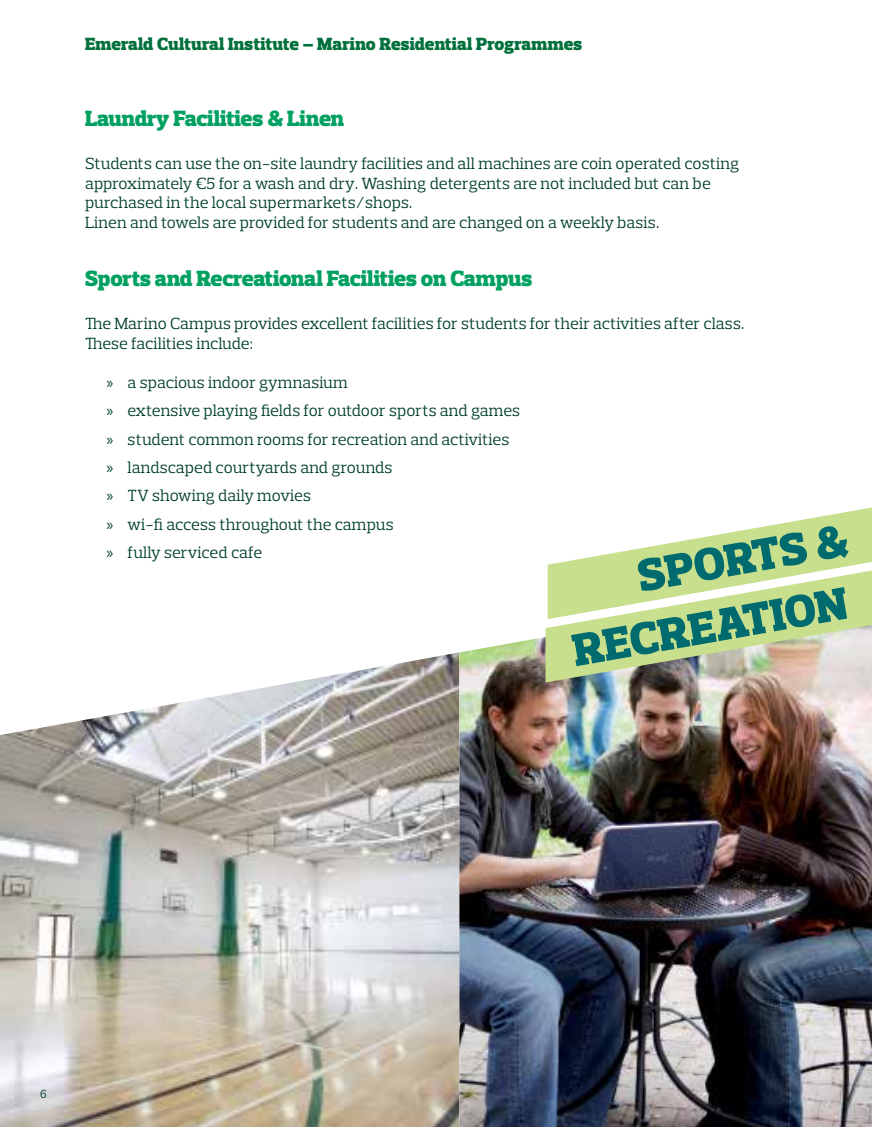
<style>
.page{position:relative;width:872px;height:1127px;background:#fff}
.page>*{position:absolute;margin:0;border:0;box-sizing:border-box;transform-origin:0 0}
.t1{font:900 46.5px/61.9px "Prelo Slab";color:#006b6e;text-align:right}
.t2{font:900 22.5px "Prelo Slab";color:#00a160}
.t3{font:900 18px "Prelo Slab";letter-spacing:.015em;color:#00703c}
.t4{font:16.5px/28.3px "Prelo Slab";color:#003f2d}
.t5{font:12px "Prelo Slab";color:#003f2d}
.s1{font-family:"Myriad Pro"}
</style>
<div class="page">
<img style="left:0;top:652px;width:459px;height:475px">
<img style="left:459px;top:637px;width:413px;height:490px">
<svg style="left:545px;top:507px;width:327px;height:175px"></svg>
<p class="t3" style="left:85px;top:33px;width:498px">Emerald Cultural Institute – Marino Residential Programmes</p>
<h2 class="t2" style="left:85px;top:104px;width:261px">Laundry Facilities &amp; Linen</h2>
<p class="t4" style="left:85px;top:154px;width:655px;line-height:19.5px">Students can use the on-site laundry facilities and all machines are coin operated costing approximately €5 for a wash and dry. Washing detergents are not included but can be purchased in the local supermarkets/shops.<br>Linen and towels are provided for students and are changed on a weekly basis.</p>
<h2 class="t2" style="left:85px;top:265px;width:448px">Sports and Recreational Facilities on Campus</h2>
<p class="t4" style="left:85px;top:314px;width:660px;line-height:19.5px">The Marino Campus provides excellent facilities for students for their activities after class.<br>These facilities include:</p>
<p class="t4" style="left:106px;top:368px;width:415px"><span class="s1">»</span> a spacious indoor gymnasium<br><span class="s1">»</span> extensive playing fields for outdoor sports and games <span class="s1">»</span> student common rooms for recreation and activities <span class="s1">»</span> landscaped courtyards and grounds<br><span class="s1">»</span> TV showing daily movies<br><span class="s1">»</span> wi-fi access throughout the campus<br><span class="s1">»</span> fully serviced cafe</p>
<h1 class="t1" style="left:557px;top:559px;width:291px;rotate:-10deg">sports &amp; recreation</h1>
<p class="t5" style="left:40px;top:1087px;width:8px">6</p>
</div>
